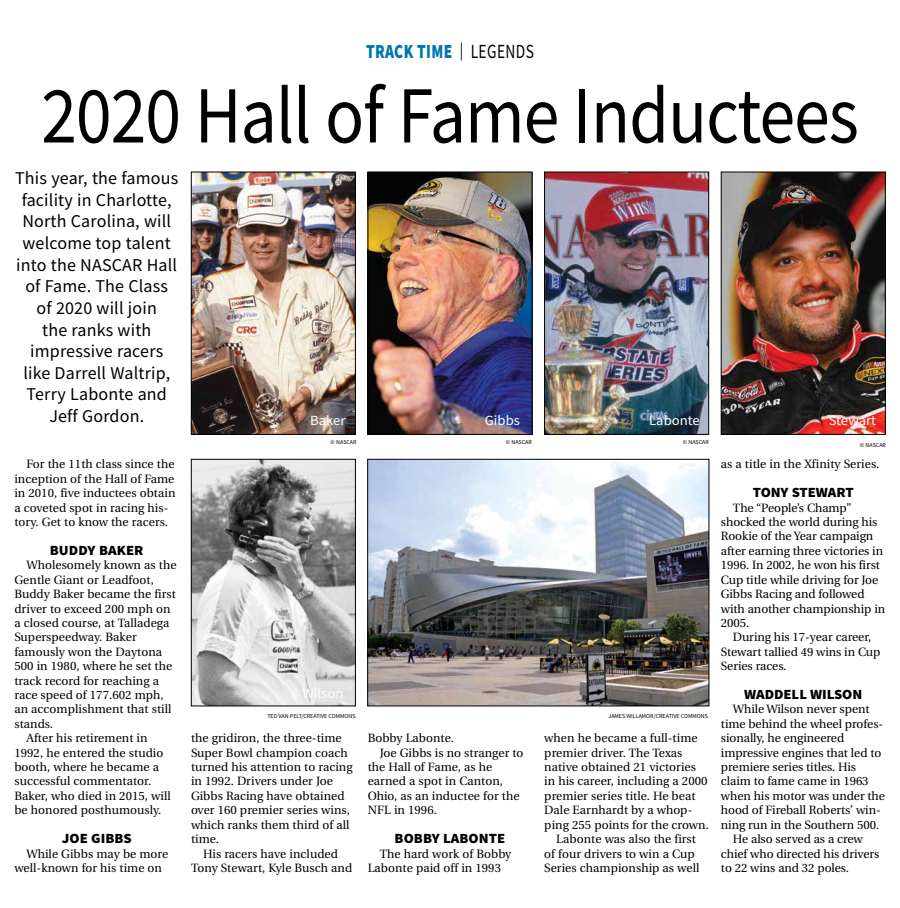
<style>
.page{position:relative;width:900px;height:908px;background:#fff}
.page>*{position:absolute;margin:0;border:0;box-sizing:border-box;transform-origin:0 0}
.t1{font:81px "Source Sans Pro";letter-spacing:-.015em;color:#000;scale:.89 1}
.t2{font:900 20px "Source Sans Pro";letter-spacing:.025em;color:#0077b1;scale:.77 1}
.t3{font:18px/21.6px "Source Sans Pro";letter-spacing:.01em;color:#000;text-align:center}
.t4{font:900 14px "Source Sans Pro";letter-spacing:-.005em;color:#000;scale:1.05 1}
.t5{font:14px "Source Sans Pro";color:#fff;scale:1.05 1}
.t6{font:12px/14.4px "Utopia";letter-spacing:.005em;color:#000}
.t7{font:6px "Source Sans Pro";color:#000}
.s1{font-weight:400;font-size:18px;color:#000}
.s2{font-weight:400;color:#000}
</style>
<div class="page">
<img style="left:193px;top:174px;width:161px;height:258px">
<div style="left:191px;top:172px;width:165px;height:262px;border:1px solid #000"></div>
<img style="left:370px;top:174px;width:160px;height:258px">
<div style="left:368px;top:172px;width:164px;height:262px;border:1px solid #000"></div>
<img style="left:546px;top:174px;width:161px;height:258px">
<div style="left:544px;top:172px;width:165px;height:262px;border:1px solid #000"></div>
<img style="left:723px;top:174px;width:161px;height:258px">
<div style="left:721px;top:172px;width:165px;height:262px;border:1px solid #000"></div>
<img style="left:193px;top:461px;width:161px;height:243px">
<div style="left:191px;top:459px;width:165px;height:247px;border:1px solid #000"></div>
<img style="left:369px;top:461px;width:338px;height:243px">
<div style="left:367px;top:459px;width:342px;height:247px;border:1px solid #000"></div>
<h2 class="t2" style="left:366px;top:38px;width:220px">TRACK TIME <span class="s1">|</span> <span class="s2">LEGENDS</span></h2>
<h1 class="t1" style="left:41px;top:64px;width:920px">2020 Hall of Fame Inductees</h1>
<h3 class="t3" style="left:15px;top:167px;width:165px">This year, the famous facility in Charlotte,<br>North Carolina, will welcome top talent into the NASCAR Hall of Fame. The Class<br>of 2020 will join<br>the ranks with impressive racers like Darrell Waltrip,<br>Terry Labonte and<br>Jeff Gordon.</h3>
<p class="t5" style="left:310px;top:411px;width:35px">Baker</p>
<p class="t5" style="left:485px;top:411px;width:35px">Gibbs</p>
<p class="t5" style="left:649px;top:411px;width:50px">Labonte</p>
<p class="t5" style="left:829px;top:411px;width:47px">Stewart</p>
<p class="t6" style="left:14px;top:457px;width:163px;text-indent:12px">For the 11th class since the inception of the Hall of Fame in 2010, five inductees obtain a coveted spot in racing his&shy;tory. Get to know the racers.</p>
<p class="t4" style="left:50px;top:540px;width:91px">BUDDY BAKER</p>
<p class="t6" style="left:26px;top:558px;width:152px">Wholesomely known as the</p>
<p class="t6" style="left:14px;top:572px;width:141px">Gentle Giant or Leadfoot,</p>
<p class="t6" style="left:14px;top:587px;width:163px">Buddy Baker became the first</p>
<p class="t6" style="left:14px;top:601px;width:158px">driver to exceed 200 mph on</p>
<p class="t6" style="left:14px;top:615px;width:157px">a closed course, at Talladega</p>
<p class="t6" style="left:14px;top:630px;width:124px">Superspeedway. Baker</p>
<p class="t6" style="left:14px;top:644px;width:149px">famously won the Daytona</p>
<p class="t6" style="left:14px;top:659px;width:159px">500 in 1980, where he set the</p>
<p class="t6" style="left:14px;top:673px;width:146px">track record for reaching a</p>
<p class="t6" style="left:14px;top:687px;width:151px">race speed of 177.602 mph,</p>
<p class="t6" style="left:14px;top:702px;width:159px">an accomplishment that still</p>
<p class="t6" style="left:14px;top:716px;width:40px">stands.</p>
<p class="t6" style="left:26px;top:731px;width:123px">After his retirement in</p>
<p class="t6" style="left:14px;top:745px;width:150px">1992, he entered the studio</p>
<p class="t6" style="left:14px;top:759px;width:146px">booth, where he became a</p>
<p class="t6" style="left:14px;top:774px;width:138px">successful commentator.</p>
<p class="t6" style="left:14px;top:788px;width:158px">Baker, who died in 2015, will</p>
<p class="t6" style="left:14px;top:803px;width:149px">be honored posthumously.</p>
<p class="t4" style="left:62px;top:828px;width:68px">JOE GIBBS</p>
<p class="t6" style="left:14px;top:846px;width:155px;text-indent:12px">While Gibbs may be more well-known for his time on</p>
<p class="t7" style="left:331px;top:438px;width:28px">© NASCAR</p>
<p class="t7" style="left:506px;top:438px;width:28px">© NASCAR</p>
<p class="t7" style="left:683px;top:438px;width:28px">© NASCAR</p>
<p class="t5" style="left:302px;top:684px;width:41px">Wilson</p>
<p class="t7" style="left:267px;top:711px;width:90px">TED VAN PELT/CREATIVE COMMONS</p>
<p class="t6" style="left:191px;top:731px;width:163px">the gridiron, the three-time<br>Super Bowl champion coach turned his attention to racing in 1992. Drivers under Joe<br>Gibbs Racing have obtained over 160 premier series wins, which ranks them third of all time.</p>
<p class="t6" style="left:191px;top:846px;width:163px;text-align:center">His racers have included<br>Tony Stewart, Kyle Busch and</p>
<p class="t6" style="left:368px;top:731px;width:88px">Bobby Labonte.</p>
<p class="t6" style="left:380px;top:745px;width:145px">Joe Gibbs is no stranger to</p>
<p class="t6" style="left:368px;top:759px;width:126px">the Hall of Fame, as he</p>
<p class="t6" style="left:368px;top:774px;width:137px">earned a spot in Canton,</p>
<p class="t6" style="left:368px;top:788px;width:153px">Ohio, as an inductee for the</p>
<p class="t6" style="left:368px;top:803px;width:71px">NFL in 1996.</p>
<p class="t4" style="left:395px;top:828px;width:107px">BOBBY LABONTE</p>
<p class="t6" style="left:368px;top:846px;width:145px;text-indent:12px">The hard work of Bobby<br>Labonte paid off in 1993</p>
<p class="t7" style="left:608px;top:712px;width:101px">JAMES WILLAMOR/CREATIVE COMMONS</p>
<p class="t6" style="left:544px;top:731px;width:155px">when he became a full-time</p>
<p class="t6" style="left:544px;top:745px;width:140px">premier driver. The Texas</p>
<p class="t6" style="left:544px;top:759px;width:153px">native obtained 21 victories</p>
<p class="t6" style="left:544px;top:774px;width:165px">in his career, including a 2000</p>
<p class="t6" style="left:544px;top:788px;width:153px">premier series title. He beat</p>
<p class="t6" style="left:544px;top:803px;width:150px">Dale Earnhardt by a whop-</p>
<p class="t6" style="left:544px;top:817px;width:166px">ping 255 points for the crown.</p>
<p class="t6" style="left:556px;top:831px;width:141px">Labonte was also the first</p>
<p class="t6" style="left:544px;top:846px;width:152px">of four drivers to win a Cup</p>
<p class="t6" style="left:544px;top:860px;width:157px">Series championship as well</p>
<p class="t7" style="left:860px;top:441px;width:28px">© NASCAR</p>
<p class="t6" style="left:721px;top:457px;width:160px">as a title in the Xfinity Series.</p>
<p class="t4" style="left:753px;top:482px;width:97px">TONY STEWART</p>
<p class="t6" style="left:721px;top:500px;width:166px;text-indent:12px">The “People’s Champ” shocked the world during his<br>Rookie of the Year campaign after earning three victories in<br>1996. In 2002, he won his first<br>Cup title while driving for Joe<br>Gibbs Racing and followed with another championship in<br>2005.</p>
<p class="t6" style="left:721px;top:630px;width:161px;text-indent:12px">During his 17-year career,<br>Stewart tallied 49 wins in Cup<br>Series races.</p>
<p class="t4" style="left:744px;top:684px;width:114px">WADDELL WILSON</p>
<p class="t6" style="left:733px;top:702px;width:138px">While Wilson never spent</p>
<p class="t6" style="left:721px;top:716px;width:164px">time behind the wheel profes-</p>
<p class="t6" style="left:721px;top:731px;width:125px">sionally, he engineered</p>
<p class="t6" style="left:721px;top:745px;width:162px">impressive engines that led to</p>
<p class="t6" style="left:721px;top:759px;width:137px">premiere series titles. His</p>
<p class="t6" style="left:721px;top:774px;width:149px">claim to fame came in 1963</p>
<p class="t6" style="left:721px;top:788px;width:166px">when his motor was under the</p>
<p class="t6" style="left:721px;top:803px;width:161px">hood of Fireball Roberts’ win-</p>
<p class="t6" style="left:721px;top:817px;width:160px">ning run in the Southern 500.</p>
<p class="t6" style="left:733px;top:831px;width:131px">He also served as a crew</p>
<p class="t6" style="left:721px;top:846px;width:160px">chief who directed his drivers</p>
<p class="t6" style="left:721px;top:860px;width:130px">to 22 wins and 32 poles.</p>
</div>
